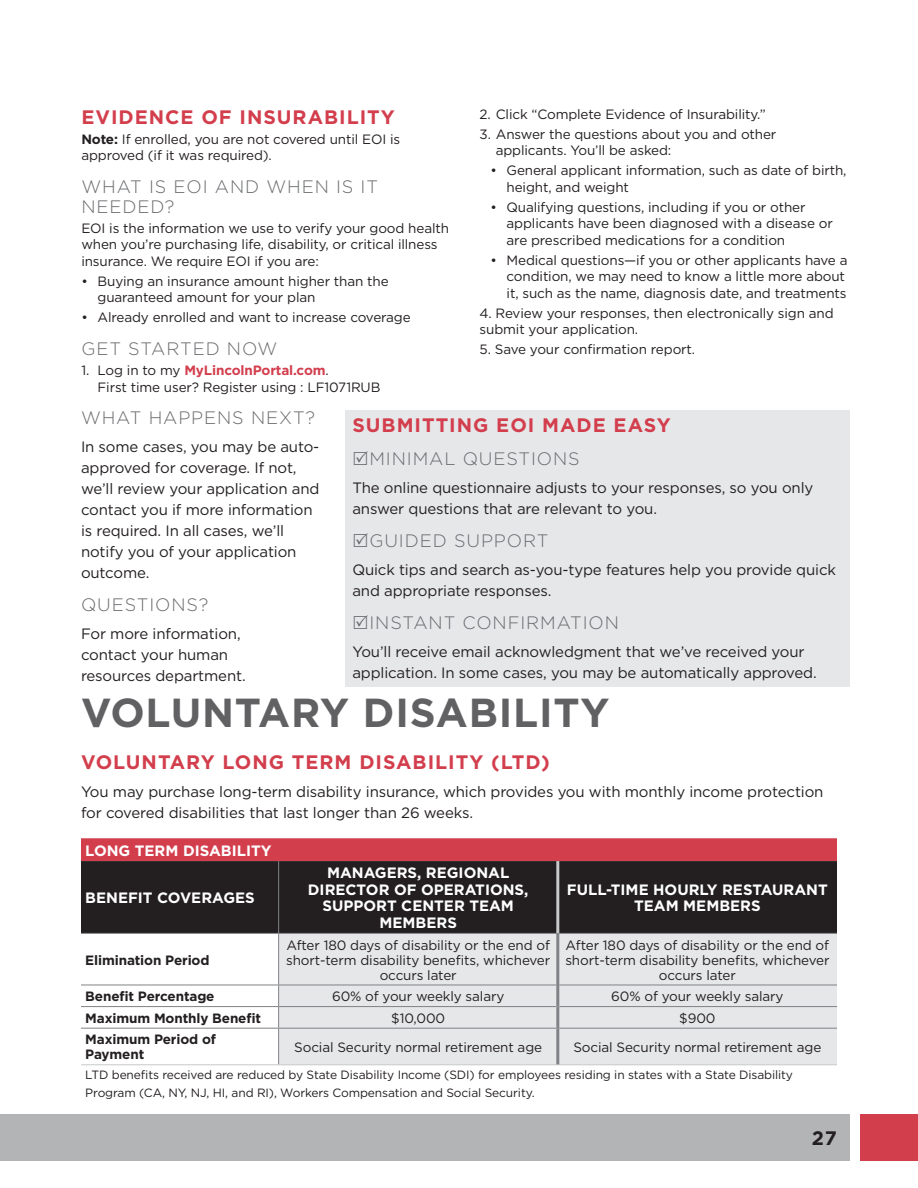
<style>
.page{position:relative;width:918px;height:1188px;background:#fff}
.page>*{position:absolute;margin:0;border:0;box-sizing:border-box;transform-origin:0 0}
.Heading_1{font:700 40.5px "Gotham";letter-spacing:.02em;color:#616164}
.Subheading_1{font:700 19.5px "Gotham";letter-spacing:.05em;color:#d33e4d}
.t1{font:700 19.5px "Gotham";color:#231f20}
.Subheading_2{font:300 18px/19.5px "Gotham";letter-spacing:.05em;color:#6a6b6e}
.Body_Text{font:15px/21px "Gotham";letter-spacing:-.01em;color:#231f20}
.Table_Subheading_Center{font:700 15px/16.5px "Gotham";color:#fff;text-align:center}
.Table_Heading{font:700 15px "Gotham";color:#fff}
.Table_Subheading{font:700 15px "Gotham";color:#fff}
.Notices_Body_Text{font:13.5px/16.5px "Gotham";letter-spacing:-.01em;color:#231f20}
.Table_Body_Center{font:13.5px/15px "Gotham";letter-spacing:-.01em;color:#231f20;text-align:center}
.Table_Body_Bold{font:700 13.5px/15px "Gotham";letter-spacing:-.01em;color:#231f20}
.Table_Footer{font:12px/18px "Gotham";letter-spacing:-.01em;color:#231f20}
.s1{font-weight:700}
.s2{font-weight:700;color:#d33e4d}
</style>
<div class="page">
<div style="left:860px;top:1115px;width:58px;height:46px;background:#d33e4d"></div>
<div style="left:0;top:1115px;width:850px;height:46px;background:#b2b4b5"></div>
<div style="left:81px;top:838px;width:756px;height:23px;background:#d33e4d"></div>
<div style="left:81px;top:861px;width:756px;height:72px;background:#231f20"></div>
<hr style="left:278px;top:861px;width:1px;height:72px;background:#808285">
<svg style="left:81px;top:933px;width:756px;height:131px"></svg>
<hr style="left:559px;top:1006px;width:278px;height:1px;background:#808285">
<hr style="left:81px;top:1028px;width:198px;height:1px;background:#808285">
<hr style="left:279px;top:1028px;width:277px;height:1px;background:#808285">
<hr style="left:278px;top:1029px;width:1px;height:35px;background:#808285">
<hr style="left:559px;top:1028px;width:278px;height:1px;background:#808285">
<hr style="left:81px;top:1064px;width:198px;height:1px;background:#c7c8ca">
<hr style="left:279px;top:1064px;width:279px;height:1px;background:#c7c8ca">
<hr style="left:558px;top:1064px;width:279px;height:1px;background:#c7c8ca">
<hr style="left:556px;top:861px;width:3px;height:72px;background:#c7c8ca">
<hr style="left:556px;top:934px;width:3px;height:51px;background:#808285">
<hr style="left:556px;top:985px;width:3px;height:22px;background:#808285">
<hr style="left:556px;top:1007px;width:3px;height:21px;background:#808285">
<hr style="left:556px;top:1028px;width:3px;height:36px;background:#808285">
<div style="left:346px;top:410px;width:504px;height:277px;background:#e6e7e9"></div>
<p class="Subheading_1" style="left:81px;top:104px;width:315px">EVIDENCE OF INSURABILITY</p>
<p class="Notices_Body_Text" style="left:81px;top:130px;width:320px"><span class="s1">Note:</span> If enrolled, you are not covered until EOI is approved (if it was required).</p>
<p class="Subheading_2" style="left:81px;top:177px;width:298px">WHAT IS EOI AND WHEN IS IT<br>NEEDED?</p>
<p class="Notices_Body_Text" style="left:81px;top:219px;width:369px">EOI is the information we use to verify your good health when you’re purchasing life, disability, or critical illness insurance. We require EOI if you are:</p>
<p class="Notices_Body_Text" style="left:98px;top:272px;width:293px;text-indent:-16px">• Buying an insurance amount higher than the guaranteed amount for your plan</p>
<p class="Notices_Body_Text" style="left:81px;top:309px;width:331px">• Already enrolled and want to increase coverage</p>
<p class="Subheading_2" style="left:81px;top:339px;width:198px">GET STARTED NOW</p>
<p class="Notices_Body_Text" style="left:98px;top:362px;width:284px;text-indent:-16px">1. Log in to my <span class="s2">MyLincolnPortal.com</span>.<br>First time user? Register using : LF1071RUB</p>
<p class="Notices_Body_Text" style="left:480px;top:105px;width:288px">2. Click “Complete Evidence of Insurability.”</p>
<p class="Notices_Body_Text" style="left:496px;top:125px;width:282px;text-indent:-16px">3. Answer the questions about you and other applicants. You’ll be asked:</p>
<p class="Notices_Body_Text" style="left:507px;top:162px;width:341px;text-indent:-16px">• General applicant information, such as date of birth, height, and weight</p>
<p class="Notices_Body_Text" style="left:507px;top:199px;width:328px;text-indent:-16px">• Qualifying questions, including if you or other applicants have been diagnosed with a disease or are prescribed medications for a condition</p>
<p class="Notices_Body_Text" style="left:507px;top:252px;width:342px;text-indent:-16px">• Medical questions—if you or other applicants have a condition, we may need to know a little more about it, such as the name, diagnosis date, and treatments</p>
<p class="Notices_Body_Text" style="left:480px;top:305px;width:356px">4. Review your responses, then electronically sign and submit your application.</p>
<p class="Notices_Body_Text" style="left:480px;top:341px;width:217px">5. Save your confirmation report.</p>
<p class="Subheading_2" style="left:81px;top:408px;width:236px">WHAT HAPPENS NEXT?</p>
<p class="Body_Text" style="left:81px;top:436px;width:240px">In some cases, you may be auto&shy;approved for coverage. If not, we’ll review your application and contact you if more information is required. In all cases, we’ll notify you of your application outcome.</p>
<p class="Subheading_2" style="left:81px;top:595px;width:129px">QUESTIONS?</p>
<p class="Body_Text" style="left:81px;top:623px;width:166px">For more information, contact your human resources department.</p>
<p class="Subheading_1" style="left:352px;top:412px;width:320px">SUBMITTING EOI MADE EASY</p>
<p class="Subheading_2" style="left:369px;top:449px;width:212px">MINIMAL QUESTIONS</p>
<p class="Body_Text" style="left:352px;top:477px;width:462px">The online questionnaire adjusts to your responses, so you only answer questions that are relevant to you.</p>
<p class="Subheading_2" style="left:369px;top:530px;width:181px">GUIDED SUPPORT</p>
<p class="Body_Text" style="left:352px;top:559px;width:485px">Quick tips and search as-you-type features help you provide quick and appropriate responses.</p>
<p class="Subheading_2" style="left:369px;top:612px;width:251px">INSTANT CONFIRMATION</p>
<p class="Body_Text" style="left:352px;top:640px;width:466px">You’ll receive email acknowledgment that we’ve received your application. In some cases, you may be automatically approved.</p>
<p class="Heading_1" style="left:81px;top:686px;width:530px">VOLUNTARY DISABILITY</p>
<p class="Subheading_1" style="left:81px;top:749px;width:470px">VOLUNTARY LONG TERM DISABILITY (LTD)</p>
<p class="Body_Text" style="left:81px;top:781px;width:744px">You may purchase long-term disability insurance, which provides you with monthly income protection for covered disabilities that last longer than 26 weeks.</p>
<p class="Table_Heading" style="left:85px;top:840px;width:188px">LONG TERM DISABILITY</p>
<p class="Table_Subheading" style="left:85px;top:888px;width:171px">BENEFIT COVERAGES</p>
<p class="Table_Subheading_Center" style="left:308px;top:865px;width:222px">MANAGERS, REGIONAL<br>DIRECTOR OF OPERATIONS,<br>SUPPORT CENTER TEAM<br>MEMBERS</p>
<p class="Table_Subheading_Center" style="left:567px;top:881px;width:262px">FULL-TIME HOURLY RESTAURANT<br>TEAM MEMBERS</p>
<p class="Table_Body_Bold" style="left:85px;top:952px;width:126px">Elimination Period</p>
<p class="Table_Body_Center" style="left:286px;top:937px;width:266px">After 180 days of disability or the end of short-term disability benefits, whichever occurs later</p>
<p class="Table_Body_Center" style="left:565px;top:937px;width:266px">After 180 days of disability or the end of short-term disability benefits, whichever occurs later</p>
<p class="Table_Body_Bold" style="left:85px;top:989px;width:131px">Benefit Percentage</p>
<p class="Table_Body_Center" style="left:332px;top:989px;width:174px">60% of your weekly salary</p>
<p class="Table_Body_Center" style="left:611px;top:989px;width:174px">60% of your weekly salary</p>
<p class="Table_Body_Bold" style="left:85px;top:1010px;width:177px">Maximum Monthly Benefit</p>
<p class="Table_Body_Center" style="left:391px;top:1010px;width:55px">$10,000</p>
<p class="Table_Body_Center" style="left:679px;top:1010px;width:38px">$900</p>
<p class="Table_Body_Bold" style="left:85px;top:1032px;width:132px">Maximum Period of<br>Payment</p>
<p class="Table_Body_Center" style="left:294px;top:1039px;width:249px">Social Security normal retirement age</p>
<p class="Table_Body_Center" style="left:573px;top:1039px;width:249px">Social Security normal retirement age</p>
<p class="Table_Footer" style="left:85px;top:1065px;width:709px">LTD benefits received are reduced by State Disability Income (SDI) for employees residing in states with a State Disability<br>Program (CA, NY, NJ, HI, and RI), Workers Compensation and Social Security.</p>
<h2 class="t1" style="left:812px;top:1125px;width:27px">27</h2>
</div>
